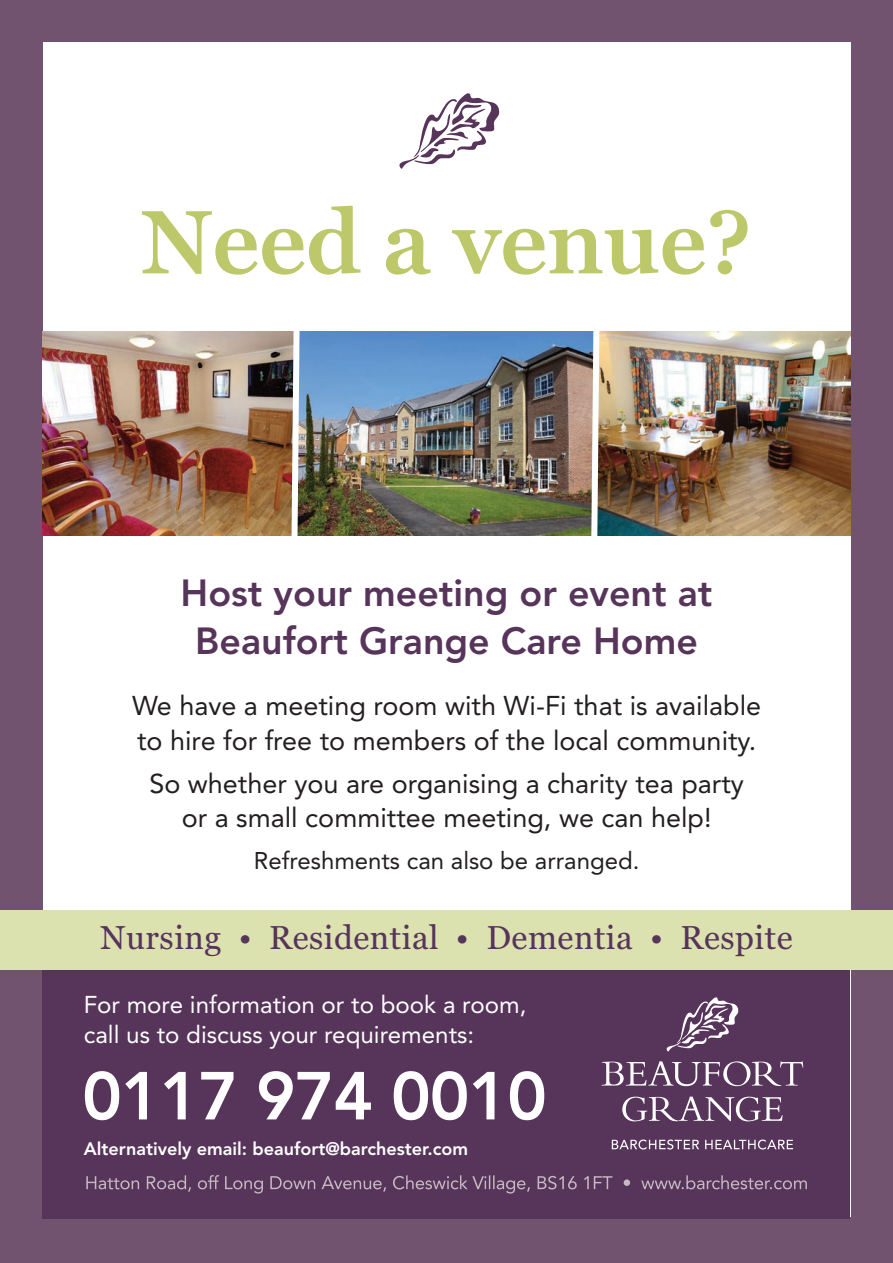
<style>
.page{position:relative;width:893px;height:1263px;background:#fff}
.page>*{position:absolute;margin:0;border:0;box-sizing:border-box;transform-origin:0 0}
.t1{font:600 89.55px "Georgia Pro";letter-spacing:-.005em;color:#bdc86b}
.t2{font:800 67.05px "Avenir";letter-spacing:-.015em;color:#fff}
.t3{font:800 37.5px/48px "Avenir";color:#57345a;text-align:center}
.t4{font:33px "Georgia Pro";letter-spacing:.015em;color:#57345a}
.t5{font:27px/34.5px "Avenir";color:#231f20}
.t6{font:24.15px/30.3px "Avenir";color:#fff}
.t7{font:24px "Avenir";color:#231f20}
.t8{font:800 18px "Avenir";color:#fff}
</style>
<div class="page">
<div style="left:0;top:0;width:893px;height:1263px;background:linear-gradient(to right,#755672,#765873)"></div>
<div style="left:43px;top:43px;width:807px;height:1174px;background:#fff"></div>
<div style="left:43px;top:949px;width:807px;height:270px;background:#57345a"></div>
<svg style="left:86px;top:1176px;width:80px;height:13px"></svg>
<div style="left:0;top:910px;width:893px;height:60px;background:#dce1b0"></div>
<img style="left:43px;top:332px;width:807px;height:204px">
<img style="left:288px;top:331px;width:15px;height:205px">
<img style="left:588px;top:331px;width:14px;height:205px">
<svg style="left:602px;top:1061px;width:201px;height:25px"></svg>
<svg style="left:622px;top:1097px;width:161px;height:24px"></svg>
<svg style="left:667px;top:997px;width:72px;height:55px"></svg>
<svg style="left:612px;top:1139px;width:87px;height:10px"></svg>
<svg style="left:705px;top:1139px;width:88px;height:10px"></svg>
<svg style="left:399px;top:93px;width:101px;height:76px"></svg>
<h1 class="t1" style="left:141px;top:211px;width:613px">Need a venue?</h1>
<h3 class="t3" style="left:181px;top:569px;width:533px">Host your meeting or event at<br>Beaufort Grange Care Home</h3>
<p class="t5" style="left:132px;top:688px;width:631px">We have a meeting room with Wi-Fi that is available to hire for free to members of the local community.</p>
<p class="t5" style="left:149px;top:765px;width:596px;text-align:center">So whether you are organising a charity tea party or a small committee meeting, we can help!</p>
<p class="t7" style="left:254px;top:841px;width:387px">Refreshments can also be arranged.</p>
<p class="t4" style="left:100px;top:918px;width:694px">Nursing • Residential • Dementia • Respite</p>
<p class="t6" style="left:84px;top:988px;width:444px">For more information or to book a room, call us to discuss your requirements:</p>
<h2 class="t2" style="left:82px;top:1044px;width:466px">0117 974 0010</h2>
<p class="t8" style="left:84px;top:1134px;width:386px">Alternatively email: beaufort@barchester.com</p>
</div>
